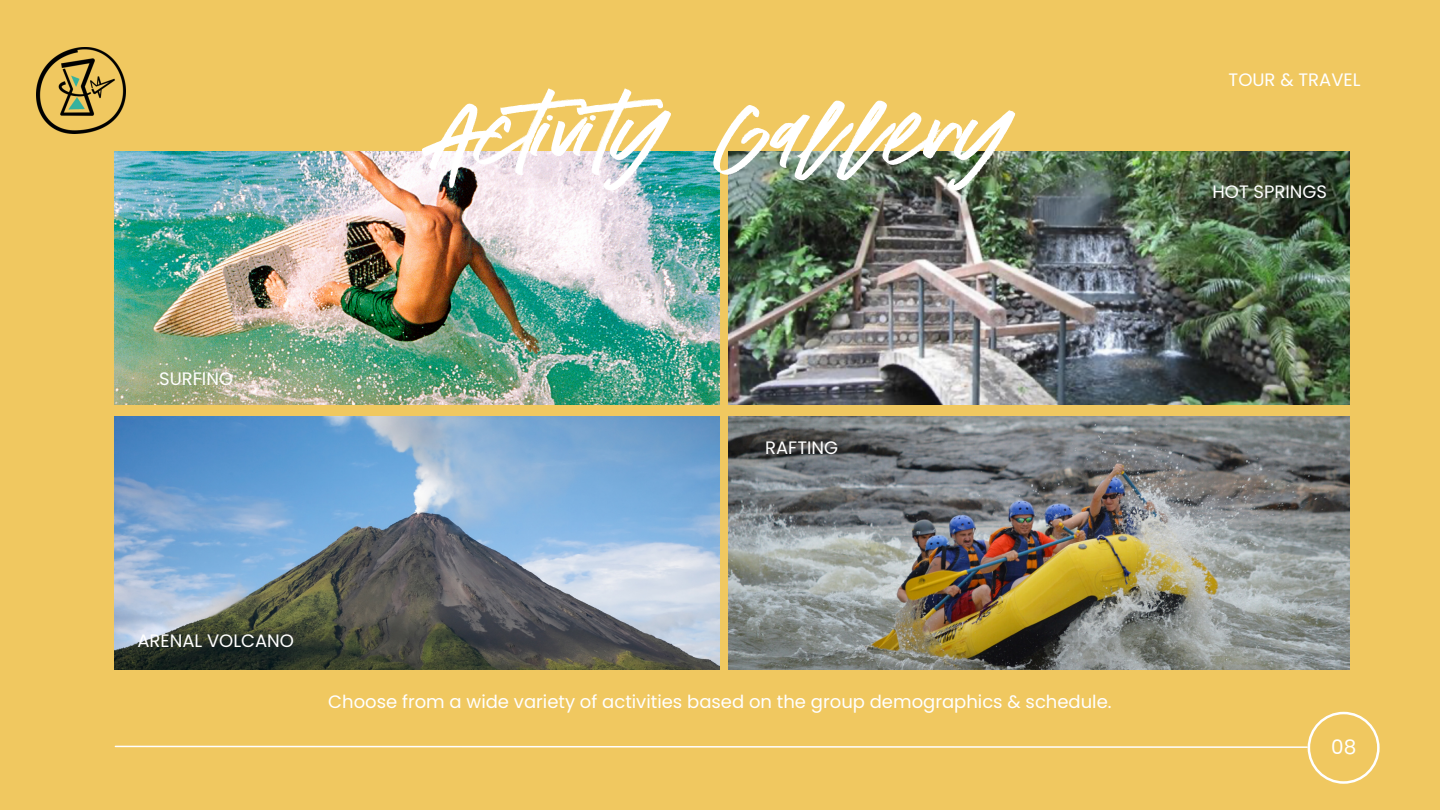
<style>
.page{position:relative;width:1440px;height:810px;background:#f0c860}
.page>*{position:absolute;margin:0;border:0;box-sizing:border-box;transform-origin:0 0}
.t1{font:86px "Addictive";color:#fff}
.t2{font:20px "Poppins";color:#fff}
.t3{font:18px "Poppins";color:#fff}
</style>
<div class="page">
<img style="left:115px;top:151px;width:605px;height:254px">
<img style="left:115px;top:416px;width:605px;height:254px">
<img style="left:729px;top:151px;width:620px;height:254px">
<img style="left:729px;top:416px;width:620px;height:254px">
<svg style="left:114px;top:712px;width:1266px;height:72px"></svg>
<img style="left:37px;top:48px;width:89px;height:85px">
<p class="t1" style="left:433px;top:95px;width:575px">Activity Gallery</p>
<p class="t3" style="left:159px;top:366px;width:75px">SURFING</p>
<p class="t3" style="left:765px;top:435px;width:74px">RAFTING</p>
<p class="t3" style="left:137px;top:629px;width:158px">ARENAL VOLCANO</p>
<p class="t3" style="left:328px;top:689px;width:785px">Choose from a wide variety of activities based on the group demographics &amp; schedule.</p>
<p class="t3" style="left:1229px;top:67px;width:133px">TOUR &amp; TRAVEL</p>
<p class="t3" style="left:1212px;top:180px;width:116px">HOT SPRINGS</p>
<p class="t2" style="left:1331px;top:733px;width:27px">08</p>
</div>
